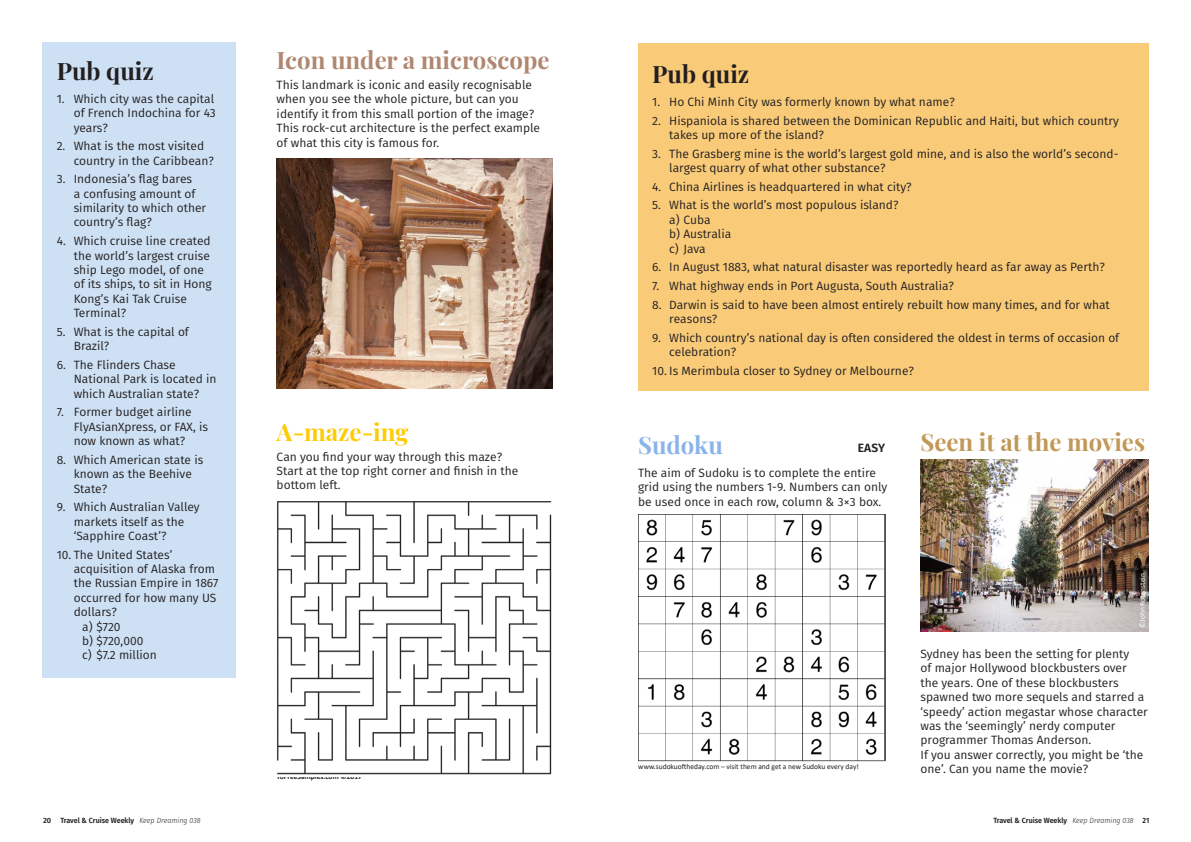
<style>
.page{position:relative;width:1191px;height:842px;background:#fff}
.page>*{position:absolute;margin:0;border:0;box-sizing:border-box;transform-origin:0 0}
.TD_lead_story_headli{font:700 24px "Playfair Display";color:#b08771}
.TD_lead_story_headli-2{font:700 24px "Playfair Display";color:#c19858}
.TCW_mini_head{font:700 24px "Playfair Display";color:#231f20}
.TD_lead_story_headli-3{font:700 24px "Playfair Display";color:#ffcb04}
.TCW_mini_head-2{font:700 24px "Playfair Display";color:#8bb4ea}
.TCW_body{font:12px/14.4px "Fira Sans";color:#231f20}
.TCW_body-2{font:600 12px "Fira Sans";color:#231f20}
.TD_subsequent_paragr{font:7.5px "Calibri";color:#231f20}
.t1{font:600 7.5px "Fira Sans";color:#231f20}
.t2{font:600 7.5px "Fira Sans";color:#231f20;scale:.95 1}
.TD_subsequent_paragr-2{font:700 7.5px "Calibri";color:#231f20}
.TD_subsequent_paragr-3{font:7.5px "Calibri";letter-spacing:.005em;color:#fff}
.s1{font-weight:300;font-style:italic}
</style>
<div class="page">
<div style="left:43px;top:43px;width:193px;height:635px;background:#cee1f4"></div>
<div style="left:638px;top:43px;width:510px;height:347px;background:#f9cb79"></div>
<img style="left:277px;top:159px;width:276px;height:230px">
<img style="left:277px;top:501px;width:275px;height:274px">
<img style="left:638px;top:515px;width:247px;height:246px">
<img style="left:920px;top:459px;width:228px;height:173px">
<p class="TCW_mini_head" style="left:57px;top:52px;width:99px">Pub quiz</p>
<p class="TCW_body" style="left:74px;top:91px;width:144px;text-indent:-17px">1. Which city was the capital of French Indochina for 43 years?</p>
<p class="TCW_body" style="left:74px;top:139px;width:142px;text-indent:-17px">2. What is the most visited country in the Caribbean?</p>
<p class="TCW_body" style="left:74px;top:172px;width:134px;text-indent:-17px">3. Indonesia’s flag bares<br>a confusing amount of similarity to which other country’s flag?</p>
<p class="TCW_body" style="left:74px;top:233px;width:139px;text-indent:-17px">4. Which cruise line created the world’s largest cruise ship Lego model, of one of its ships, to sit in Hong<br>Kong’s Kai Tak Cruise<br>Terminal?</p>
<p class="TCW_body" style="left:74px;top:324px;width:117px;text-indent:-17px">5. What is the capital of<br>Brazil?</p>
<p class="TCW_body" style="left:74px;top:357px;width:144px;text-indent:-17px">6. The Flinders Chase<br>National Park is located in which Australian state?</p>
<p class="TCW_body" style="left:74px;top:405px;width:136px;text-indent:-17px">7. Former budget airline<br>FlyAsianXpress, or FAX, is now known as what?</p>
<p class="TCW_body" style="left:74px;top:452px;width:131px;text-indent:-17px">8. Which American state is known as the Beehive<br>State?</p>
<p class="TCW_body" style="left:74px;top:499px;width:128px;text-indent:-17px">9. Which Australian Valley markets itself as the ‘Sapphire Coast’?</p>
<p class="TCW_body" style="left:74px;top:547px;width:146px;text-indent:-17px">10. The United States’ acquisition of Alaska from the Russian Empire in 1867 occurred for how many US dollars?</p>
<p class="TCW_body" style="left:82px;top:619px;width:40px">a) $720</p>
<p class="TCW_body" style="left:82px;top:633px;width:63px">b) $720,000</p>
<p class="TCW_body" style="left:82px;top:648px;width:76px">c) $7.2 million</p>
<p class="TD_lead_story_headli" style="left:277px;top:41px;width:274px">Icon under a microscope</p>
<p class="TCW_body" style="left:277px;top:77px;width:259px">This landmark is iconic and easily recognisable when you see the whole picture, but can you identify it from this small portion of the image?</p>
<p class="TCW_body" style="left:277px;top:121px;width:265px">This rock-cut architecture is the perfect example of what this city is famous for.</p>
<p class="TD_lead_story_headli-3" style="left:277px;top:413px;width:133px">A-maze-ing</p>
<p class="TCW_body" style="left:277px;top:449px;width:227px">Can you find your way through this maze?</p>
<p class="TCW_body" style="left:277px;top:463px;width:243px">Start at the top right corner and finish in the bottom left.</p>
<p class="TD_subsequent_paragr-2" style="left:277px;top:771px;width:87px">YoFreeSamples.com ©2017</p>
<p class="TCW_mini_head" style="left:652px;top:55px;width:99px">Pub quiz</p>
<p class="TCW_body" style="left:652px;top:94px;width:304px">1. Ho Chi Minh City was formerly known by what name?</p>
<p class="TCW_body" style="left:669px;top:113px;width:451px;text-indent:-17px">2. Hispaniola is shared between the Dominican Republic and Haiti, but which country takes up more of the island?</p>
<p class="TCW_body" style="left:669px;top:146px;width:451px;text-indent:-17px">3. The Grasberg mine is the world’s largest gold mine, and is also the world’s second&shy;largest quarry of what other substance?</p>
<p class="TCW_body" style="left:652px;top:179px;width:261px">4. China Airlines is headquartered in what city?</p>
<p class="TCW_body" style="left:652px;top:198px;width:248px">5. What is the world’s most populous island?</p>
<p class="TCW_body" style="left:669px;top:212px;width:43px">a) Cuba</p>
<p class="TCW_body" style="left:669px;top:227px;width:63px">b) Australia</p>
<p class="TCW_body" style="left:669px;top:241px;width:38px">c) Java</p>
<p class="TCW_body" style="left:652px;top:260px;width:454px">6. In August 1883, what natural disaster was reportedly heard as far away as Perth?</p>
<p class="TCW_body" style="left:652px;top:278px;width:303px">7. What highway ends in Port Augusta, South Australia?</p>
<p class="TCW_body" style="left:669px;top:297px;width:442px;text-indent:-17px">8. Darwin is said to have been almost entirely rebuilt how many times, and for what reasons?</p>
<p class="TCW_body" style="left:669px;top:330px;width:451px;text-indent:-17px">9. Which country’s national day is often considered the oldest in terms of occasion of celebration?</p>
<p class="TCW_body" style="left:652px;top:363px;width:263px">10. Is Merimbula closer to Sydney or Melbourne?</p>
<p class="TCW_mini_head-2" style="left:638px;top:426px;width:86px">Sudoku</p>
<p class="TCW_body" style="left:638px;top:465px;width:251px">The aim of Sudoku is to complete the entire grid using the numbers 1-9. Numbers can only be used once in each row, column &amp; 3×3 box.</p>
<p class="TCW_body-2" style="left:858px;top:438px;width:29px">EASY</p>
<p class="TD_subsequent_paragr" style="left:638px;top:761px;width:222px">www.sudokuoftheday.com – visit them and get a new Sudoku every day!</p>
<p class="TD_lead_story_headli-2" style="left:920px;top:423px;width:226px">Seen it at the movies</p>
<p class="TD_subsequent_paragr-3" style="left:1137px;top:628px;width:57px;rotate:-90deg">©John Rotenstein</p>
<p class="TCW_body" style="left:920px;top:646px;width:229px">Sydney has been the setting for plenty<br>of major Hollywood blockbusters over<br>the years. One of these blockbusters spawned two more sequels and starred a ‘speedy’ action megastar whose character was the ‘seemingly’ nerdy computer programmer Thomas Anderson.</p>
<p class="TCW_body" style="left:920px;top:747px;width:224px">If you answer correctly, you might be ‘the one’. Can you name the movie?</p>
<p class="t1" style="left:43px;top:814px;width:159px">20 Travel &amp; Cruise Weekly <span class="s1">Keep Dreaming 038</span></p>
<p class="t2" style="left:993px;top:814px;width:166px">Travel &amp; Cruise Weekly <span class="s1">Keep Dreaming 038</span> 21</p>
</div>
